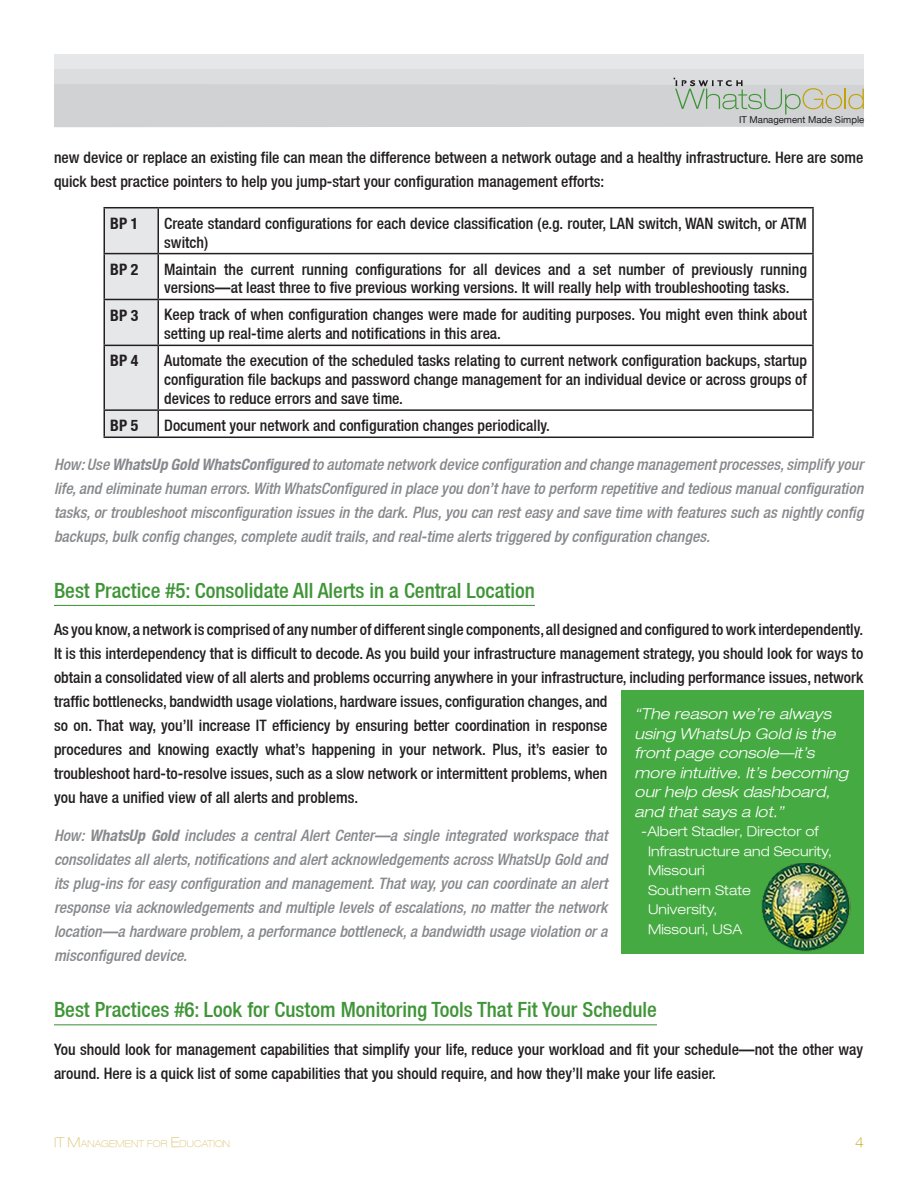
<style>
.page{position:relative;width:918px;height:1188px;background:#fff}
.page>*{position:absolute;margin:0;border:0;box-sizing:border-box;transform-origin:0 0}
.Section_Head{font:500 condensed 21px "Helvetica Neue LT";color:#3f9537}
.Body{font:500 condensed 15.75px/24px "Helvetica Neue LT";color:#231f20}
.Body-2{font:italic 500 condensed 15.75px/24px "Helvetica Neue LT";color:#87898c;text-align:justify}
.Body-3{font:700 condensed 15.75px "Helvetica Neue LT";color:#231f20}
.Title_Main{font:italic 300 expanded 15px/19.5px "Helvetica Neue LT";letter-spacing:.01em;color:#fff}
.Title_Main-2{font:300 expanded 13.5px/19.5px "Helvetica Neue LT";letter-spacing:.01em;color:#fff}
.t1{font:100 expanded 13.5px "Helvetica Neue LT";color:#c2a205}
.t2{font:100 expanded 9.45px "Helvetica Neue LT";letter-spacing:.015em;color:#dbc26e}
.t3{font:9.45px "Helvetica Neue LT";color:#201d1e}
.s1{font-weight:700}
.s2{font-size:13.5px}
</style>
<div class="page">
<div style="left:54px;top:54px;width:810px;height:42px;background:#e6e7e9"></div>
<div style="left:54px;top:69px;width:810px;height:42px;background:#dcdddf"></div>
<svg style="left:54px;top:78px;width:810px;height:49px"></svg>
<hr style="left:54px;top:605px;width:481px;height:1px;background:#3f9537">
<hr style="left:54px;top:1024px;width:603px;height:1px;background:#3f9537">
<hr style="left:104px;top:207px;width:54px;height:1px;background:#231f20">
<hr style="left:158px;top:207px;width:656px;height:1px;background:#231f20">
<hr style="left:812px;top:208px;width:2px;height:45px;background:#231f20">
<hr style="left:158px;top:253px;width:656px;height:1px;background:#231f20">
<hr style="left:812px;top:254px;width:2px;height:45px;background:#231f20">
<hr style="left:158px;top:299px;width:656px;height:1px;background:#231f20">
<hr style="left:812px;top:300px;width:2px;height:45px;background:#231f20">
<hr style="left:158px;top:345px;width:656px;height:1px;background:#231f20">
<hr style="left:812px;top:346px;width:2px;height:63px;background:#231f20">
<hr style="left:158px;top:409px;width:656px;height:2px;background:#231f20">
<svg style="left:104px;top:208px;width:55px;height:229px;background:#d7d8da"></svg>
<hr style="left:812px;top:411px;width:2px;height:26px;background:#231f20">
<hr style="left:104px;top:437px;width:54px;height:1px;background:#231f20">
<hr style="left:158px;top:437px;width:656px;height:1px;background:#231f20">
<div style="left:621px;top:691px;width:243px;height:263px;background:#46aa42"></div>
<img style="left:761px;top:863px;width:90px;height:88px">
<p class="t3" style="left:739px;top:114px;width:127px">IT Management Made Simple</p>
<p class="Body" style="left:54px;top:146px;width:811px">new device or replace an existing file can mean the difference between a network outage and a healthy infrastructure. Here are some quick best practice pointers to help you jump-start your configuration management efforts:</p>
<p class="Body-3" style="left:110px;top:214px;width:30px">BP 1</p>
<p class="Body" style="left:164px;top:213px;width:644px;line-height:18.9px">Create standard configurations for each device classification (e.g. router, LAN switch, WAN switch, or ATM switch)</p>
<p class="Body-3" style="left:110px;top:260px;width:30px">BP 2</p>
<p class="Body" style="left:164px;top:259px;width:644px;line-height:18.9px">Maintain the current running configurations for all devices and a set number of previously running versions—at least three to five previous working versions. It will really help with troubleshooting tasks.</p>
<p class="Body-3" style="left:110px;top:305px;width:30px">BP 3</p>
<p class="Body" style="left:164px;top:305px;width:644px;line-height:18.9px">Keep track of when configuration changes were made for auditing purposes. You might even think about setting up real-time alerts and notifications in this area.</p>
<p class="Body-3" style="left:110px;top:351px;width:30px">BP 4</p>
<p class="Body" style="left:164px;top:351px;width:644px;line-height:18.9px;text-align:justify">Automate the execution of the scheduled tasks relating to current network configuration backups, startup configuration file backups and password change management for an individual device or across groups of devices to reduce errors and save time.</p>
<p class="Body-3" style="left:110px;top:416px;width:30px">BP 5</p>
<p class="Body" style="left:164px;top:413px;width:387px">Document your network and configuration changes periodically.</p>
<p class="Body-2" style="left:54px;top:452px;width:811px">How: Use <span class="s1">WhatsUp Gold WhatsConfigured</span> to automate network device configuration and change management processes, simplify your life, and eliminate human errors. With WhatsConfigured in place you don’t have to perform repetitive and tedious manual configuration tasks, or troubleshoot misconfiguration issues in the dark. Plus, you can rest easy and save time with features such as nightly config backups, bulk config changes, complete audit trails, and real-time alerts triggered by configuration changes.</p>
<p class="Section_Head" style="left:54px;top:578px;width:482px">Best Practice #5: Consolidate All Alerts in a Central Location</p>
<p class="Body" style="left:54px;top:618px;width:811px">As you know, a network is comprised of any number of different single components, all designed and configured to work interdependently.<br>It is this interdependency that is difficult to decode. As you build your infrastructure management strategy, you should look for ways to obtain a consolidated view of all alerts and problems occurring anywhere in your infrastructure, including performance issues, network traffic bottlenecks, bandwidth usage violations, hardware issues, configuration changes, and<br>so on. That way, you’ll increase IT efficiency by ensuring better coordination in response<br>procedures and knowing exactly what’s happening in your network. Plus, it’s easier to<br>troubleshoot hard-to-resolve issues, such as a slow network or intermittent problems, when<br>you have a unified view of all alerts and problems.</p>
<p class="Body-2" style="left:54px;top:823px;width:555px">How: <span class="s1">WhatsUp Gold</span> includes a central Alert Center—a single integrated workspace that consolidates all alerts, notifications and alert acknowledgements across WhatsUp Gold and its plug-ins for easy configuration and management. That way, you can coordinate an alert response via acknowledgements and multiple levels of escalations, no matter the network location—a hardware problem, a performance bottleneck, a bandwidth usage violation or a misconfigured device.</p>
<p class="Section_Head" style="left:54px;top:997px;width:604px">Best Practices #6: Look for Custom Monitoring Tools That Fit Your Schedule</p>
<p class="Body" style="left:54px;top:1037px;width:811px">You should look for management capabilities that simplify your life, reduce your workload and fit your schedule—not the other way around. Here is a quick list of some capabilities that you should require, and how they’ll make your life easier.</p>
<p class="Title_Main" style="left:634px;top:704px;width:215px">“The reason we’re always using WhatsUp Gold is the front page console—it’s more intuitive. It’s becoming our help desk dashboard, and that says a lot.”</p>
<p class="Title_Main-2" style="left:648px;top:822px;width:185px;text-indent:-7px">-Albert Stadler, Director of<br>Infrastructure and Security,<br>Missouri<br>Southern State<br>University,<br>Missouri, USA</p>
<p class="t2" style="left:54px;top:1138px;width:178px"><span class="s2">IT M</span>ANAGEMENT FOR <span class="s2">E</span>DUCATION</p>
<p class="t1" style="left:855px;top:1134px;width:10px">4</p>
</div>
